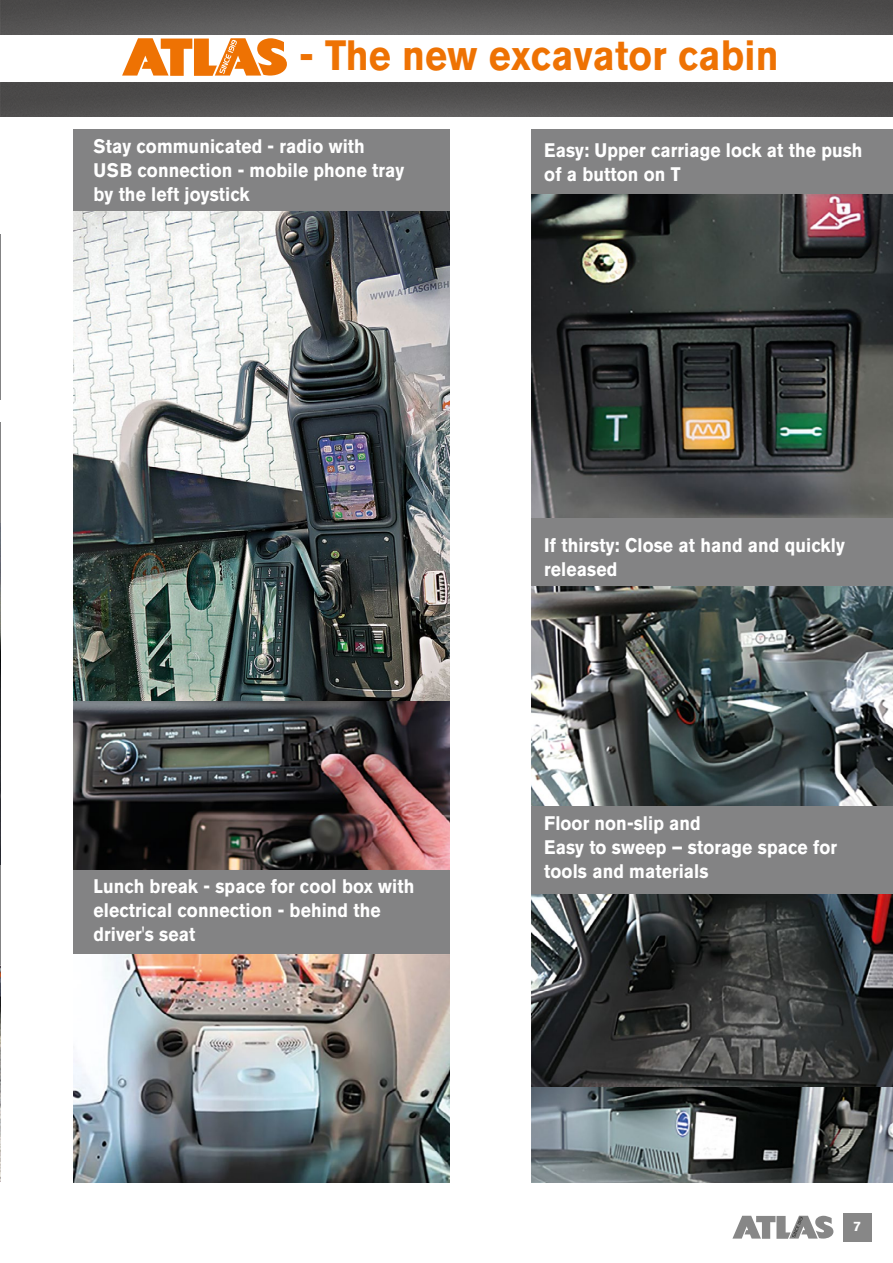
<style>
.page{position:relative;width:893px;height:1263px;background:#fff}
.page>*{position:absolute;margin:0;border:0;box-sizing:border-box;transform-origin:0 0}
.t1{font:700 42px "Akzidenz Grotesk Pro";letter-spacing:.005em;color:#ee7203;scale:.9 1}
.t2{font:700 19.5px/24px "Akzidenz Grotesk Pro";letter-spacing:.005em;color:#fff;scale:.9 1}
.t3{font:700 13.5px "Akzidenz Grotesk Pro";color:#fff}
</style>
<div class="page">
<div style="left:74px;top:867px;width:376px;height:90px;background:#838384"></div>
<div style="left:531px;top:806px;width:362px;height:90px;background:#838384"></div>
<hr style="left:0;top:234px;width:1px;height:165px;background:#838384">
<div style="left:74px;top:129px;width:376px;height:83px;background:#838384"></div>
<div style="left:531px;top:129px;width:362px;height:83px;background:#838384"></div>
<div style="left:531px;top:517px;width:362px;height:83px;background:#838384"></div>
<img style="left:0;top:0;width:893px;height:34px">
<img style="left:0;top:83px;width:893px;height:34px">
<svg style="left:122px;top:38px;width:165px;height:38px"></svg>
<hr style="left:0;top:422px;width:1px;height:102px;background:#838384">
<hr style="left:0;top:864px;width:1px;height:101px;background:#838384">
<img style="left:0;top:523px;width:1px;height:341px">
<img style="left:0;top:965px;width:1px;height:216px">
<img style="left:74px;top:955px;width:376px;height:227px">
<img style="left:532px;top:194px;width:361px;height:323px">
<img style="left:532px;top:587px;width:361px;height:219px">
<img style="left:531px;top:894px;width:362px;height:288px">
<img style="left:74px;top:212px;width:376px;height:657px">
<div style="left:843px;top:1213px;width:29px;height:29px;background:#878787"></div>
<svg style="left:732px;top:1216px;width:101px;height:23px"></svg>
<h1 class="t1" style="left:299px;top:28px;width:534px">- The new excavator cabin</h1>
<p class="t2" style="left:94px;top:134px;width:347px">Stay communicated - radio with<br>USB connection - mobile phone tray by the left joystick</p>
<p class="t2" style="left:544px;top:138px;width:355px">Easy: Upper carriage lock at the push of a button on T</p>
<p class="t2" style="left:94px;top:874px;width:358px">Lunch break - space for cool box with electrical connection - behind the driver's seat</p>
<p class="t2" style="left:544px;top:533px;width:336px">If thirsty: Close at hand and quickly released</p>
<p class="t2" style="left:544px;top:811px;width:327px">Floor non-slip and<br>Easy to sweep – storage space for tools and materials</p>
<p class="t3" style="left:854px;top:1218px;width:9px">7</p>
</div>
